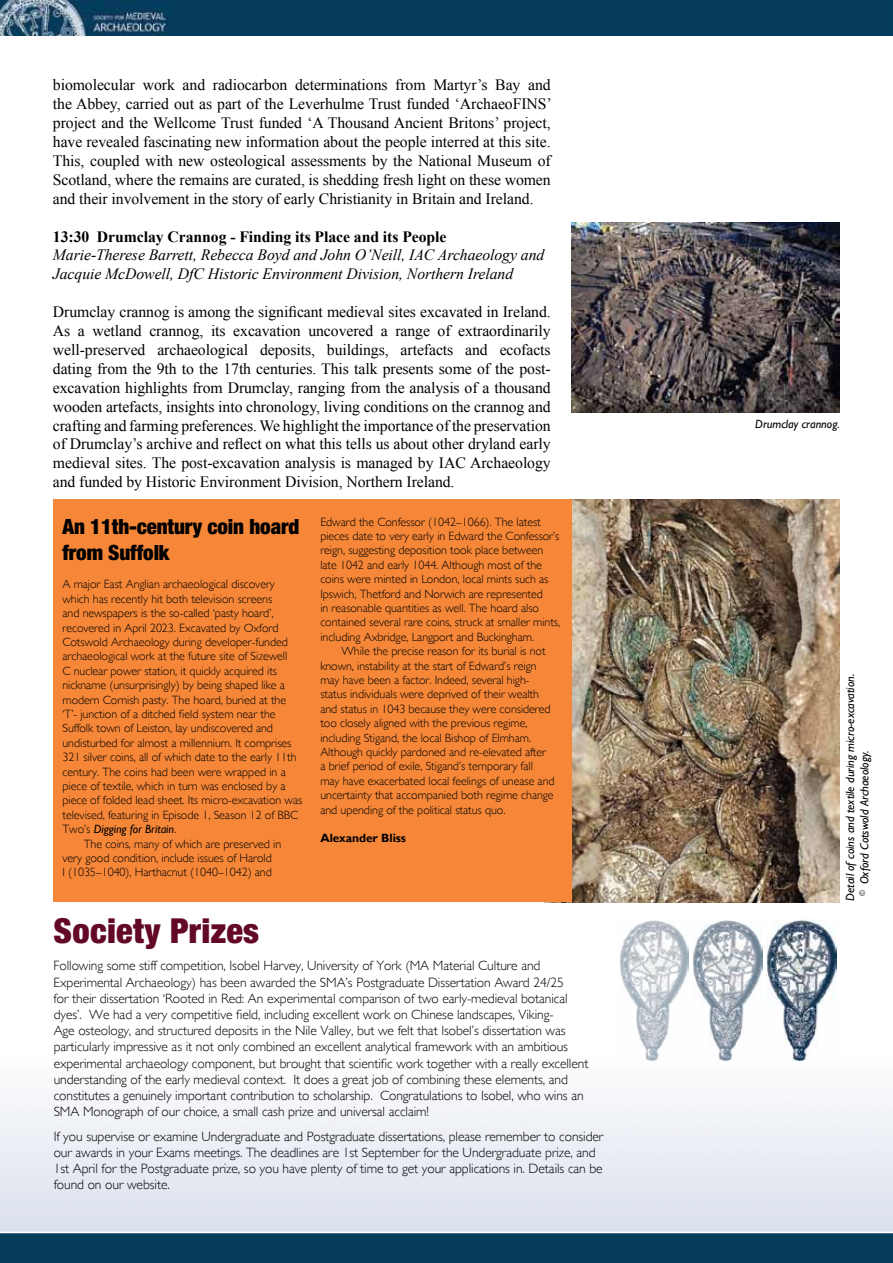
<style>
.page{position:relative;width:893px;height:1263px;background:#fff}
.page>*{position:absolute;margin:0;border:0;box-sizing:border-box;transform-origin:0 0}
.t1{font:900 condensed 34.5px "Helvetica Neue";letter-spacing:.01em;color:#630927}
.t2{font:900 condensed 21px/25.2px "Helvetica Neue";letter-spacing:-.005em;color:#000}
.t3{font:15.75px/18.9px "Times New Roman";letter-spacing:-.005em;color:#000;text-align:justify}
.t4{font:italic 15.75px/18.9px "Times New Roman";letter-spacing:-.005em;color:#000}
.t5{font:700 15.75px "Times New Roman";letter-spacing:-.005em;color:#000}
.t6{font:300 13.5px/16.2px "Gill Sans";letter-spacing:-.005em;color:#000}
.t7{font:300 12px/14.4px "Gill Sans";letter-spacing:-.005em;color:#000}
.t8{font:italic 12px/14.4px "Gill Sans";color:#000}
.t9{font:italic 12px "Gill Sans";letter-spacing:-.005em;color:#000}
.t10{font:700 12px "Gill Sans";letter-spacing:-.005em;color:#000}
.s1{font-weight:300;font-style:normal}
</style>
<div class="page">
<img style="left:572px;top:222px;width:268px;height:190px">
<img style="left:693px;top:920px;width:69px;height:141px">
<img style="left:766px;top:920px;width:70px;height:141px">
<img style="left:620px;top:920px;width:69px;height:141px">
<img style="left:572px;top:500px;width:267px;height:402px">
<div style="left:53px;top:500px;width:519px;height:402px;background:#f68738"></div>
<img style="left:0;top:0;width:892px;height:36px">
<hr style="left:892px;top:0;width:1px;height:36px;background:#053d5b">
<div style="left:0;top:1233px;width:893px;height:30px;background:#053d5b"></div>
<p class="t3" style="left:53px;top:75px;width:500px">biomolecular work and radiocarbon determinations from Martyr’s Bay and the Abbey, carried out as part of the Leverhulme Trust funded ‘ArchaeoFINS’ project and the Wellcome Trust funded ‘A Thousand Ancient Britons’ project, have revealed fascinating new information about the people interred at this site.<br>This, coupled with new osteological assessments by the National Museum of Scotland, where the remains are curated, is shedding fresh light on these women and their involvement in the story of early Christianity in Britain and Ireland.</p>
<h3 class="t5" style="left:53px;top:225px;width:395px">13:30 Drumclay Crannog - Finding its Place and its People</h3>
<h3 class="t4" style="left:53px;top:245px;width:493px">Marie-Therese Barrett, Rebecca Boyd and John O’Neill, IAC Archaeology and<br>Jacquie McDowell, DfC Historic Environment Division, Northern Ireland</h3>
<p class="t3" style="left:53px;top:302px;width:499px">Drumclay crannog is among the significant medieval sites excavated in Ireland.<br>As a wetland crannog, its excavation uncovered a range of extraordinarily well-preserved archaeological deposits, buildings, artefacts and ecofacts dating from the 9th to the 17th centuries. This talk presents some of the post&shy;excavation highlights from Drumclay, ranging from the analysis of a thousand wooden artefacts, insights into chronology, living conditions on the crannog and crafting and farming preferences. We highlight the importance of the preservation of Drumclay’s archive and reflect on what this tells us about other dryland early medieval sites. The post-excavation analysis is managed by IAC Archaeology and funded by Historic Environment Division, Northern Ireland.</p>
<h2 class="t2" style="left:62px;top:514px;width:238px">An 11th-century coin hoard from Suffolk</h2>
<p class="t7" style="left:62px;top:577px;width:214px">A major East Anglian archaeological discovery</p>
<p class="t7" style="left:62px;top:592px;width:211px">which has recently hit both television screens</p>
<p class="t7" style="left:62px;top:606px;width:213px">and newspapers is the so-called ‘pasty hoard’,</p>
<p class="t7" style="left:62px;top:620px;width:218px">recovered in April 2023. Excavated by Oxford</p>
<p class="t7" style="left:62px;top:635px;width:227px">Cotswold Archaeology during developer-funded</p>
<p class="t7" style="left:62px;top:649px;width:226px">archaeological work at the future site of Sizewell</p>
<p class="t7" style="left:62px;top:664px;width:216px">C nuclear power station, it quickly acquired its</p>
<p class="t7" style="left:62px;top:678px;width:224px">nickname (unsurprisingly) by being shaped like a</p>
<p class="t7" style="left:62px;top:692px;width:225px">modern Cornish pasty. The hoard, buried at the</p>
<p class="t7" style="left:62px;top:707px;width:215px">‘T’- junction of a ditched field system near the</p>
<p class="t7" style="left:62px;top:721px;width:212px">Suffolk town of Leiston, lay undiscovered and</p>
<p class="t7" style="left:62px;top:736px;width:231px">undisturbed for almost a millennium. It comprises</p>
<p class="t7" style="left:62px;top:750px;width:236px">321 silver coins, all of which date to the early 11th</p>
<p class="t7" style="left:62px;top:764px;width:225px">century. The coins had been were wrapped in a</p>
<p class="t7" style="left:62px;top:779px;width:225px">piece of textile, which in turn was enclosed by a</p>
<p class="t7" style="left:62px;top:793px;width:241px">piece of folded lead sheet. Its micro-excavation was</p>
<p class="t7" style="left:62px;top:808px;width:237px">televised, featuring in Episode 1, Season 12 of BBC</p>
<p class="t9" style="left:62px;top:822px;width:115px"><span class="s1">Two’s</span> Digging for Britain<span class="s1">.</span></p>
<p class="t7" style="left:84px;top:836px;width:199px">The coins, many of which are preserved in</p>
<p class="t7" style="left:62px;top:851px;width:211px">very good condition, include issues of Harold</p>
<p class="t7" style="left:62px;top:865px;width:211px">I (1035–1040), Harthacnut (1040–1042) and</p>
<p class="t7" style="left:320px;top:514px;width:241px">Edward the Confessor (1042–1066). The latest pieces date to very early in Edward the Confessor’s reign, suggesting deposition took place between late 1042 and early 1044. Although most of the coins were minted in London, local mints such as Ipswich, Thetford and Norwich are represented<br>in reasonable quantities as well. The hoard also contained several rare coins, struck at smaller mints, including Axbridge, Langport and Buckingham.</p>
<p class="t7" style="left:320px;top:644px;width:236px;text-indent:21px">While the precise reason for its burial is not known, instability at the start of Edward’s reign may have been a factor. Indeed, several high&shy;status individuals were deprived of their wealth and status in 1043 because they were considered too closely aligned with the previous regime, including Stigand, the local Bishop of Elmham.<br>Although quickly pardoned and re-elevated after<br>a brief period of exile, Stigand’s temporary fall may have exacerbated local feelings of unease and uncertainty that accompanied both regime change and upending of the political status quo.</p>
<p class="t10" style="left:320px;top:831px;width:87px">Alexander Bliss</p>
<h1 class="t1" style="left:54px;top:910px;width:207px">Society Prizes</h1>
<p class="t6" style="left:54px;top:958px;width:536px">Following some stiff competition, Isobel Harvey, University of York (MA Material Culture and Experimental Archaeology) has been awarded the SMA’s Postgraduate Dissertation Award 24/25<br>for their dissertation ‘Rooted in Red: An experimental comparison of two early-medieval botanical dyes’. We had a very competitive field, including excellent work on Chinese landscapes, Viking-<br>Age osteology, and structured deposits in the Nile Valley, but we felt that Isobel’s dissertation was particularly impressive as it not only combined an excellent analytical framework with an ambitious experimental archaeology component, but brought that scientific work together with a really excellent understanding of the early medieval context. It does a great job of combining these elements, and constitutes a genuinely important contribution to scholarship. Congratulations to Isobel, who wins an SMA Monograph of our choice, a small cash prize and universal acclaim!</p>
<p class="t6" style="left:54px;top:1128px;width:551px">If you supervise or examine Undergraduate and Postgraduate dissertations, please remember to consider our awards in your Exams meetings. The deadlines are 1st September for the Undergraduate prize, and 1st April for the Postgraduate prize, so you have plenty of time to get your applications in. Details can be found on our website.</p>
<p class="t8" style="left:755px;top:416px;width:86px">Drumclay crannog.</p>
<p class="t8" style="left:843px;top:897px;width:224px;text-indent:-4px;rotate:-90deg">Detail of coins and textile during micro-excavation. © Oxford Cotswold Archaeology.</p>
</div>
